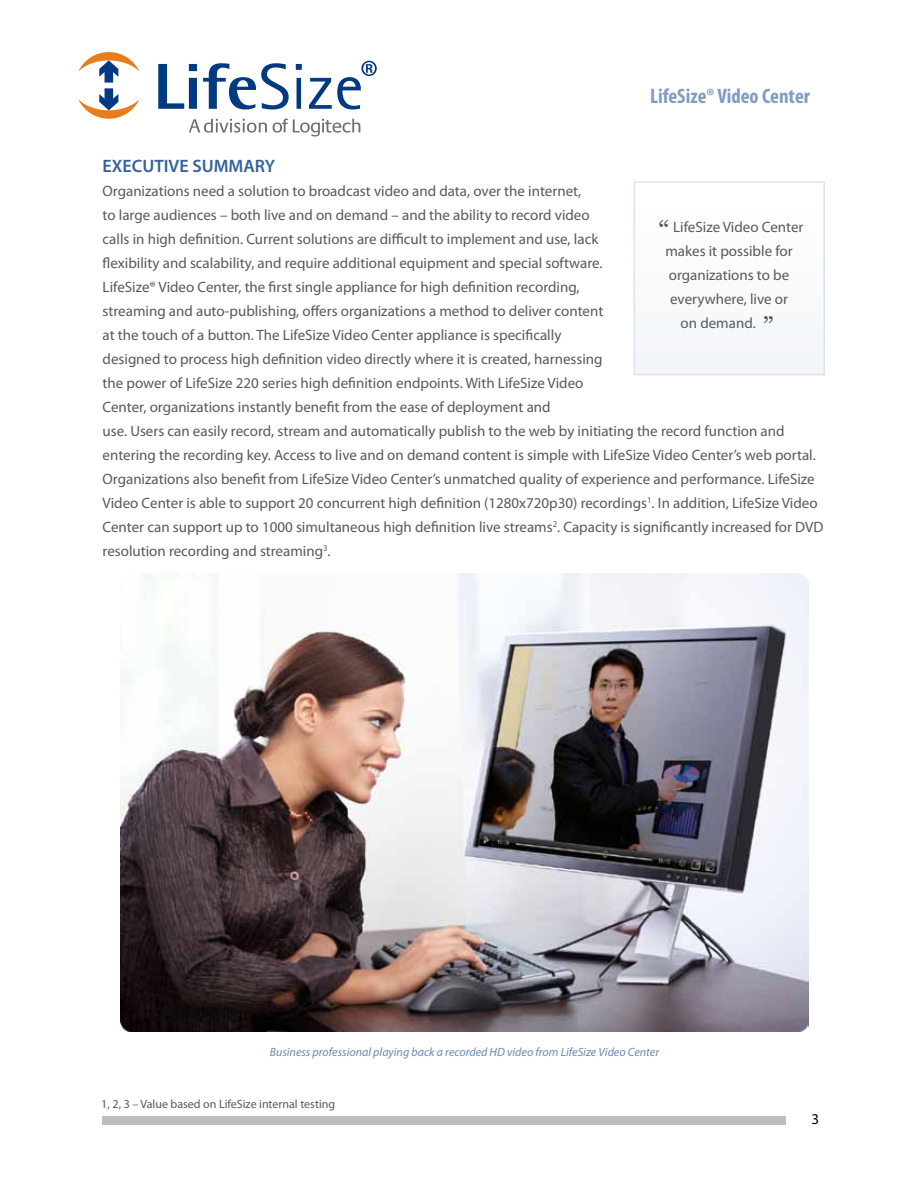
<style>
.page{position:relative;width:918px;height:1188px;background:#fff}
.page>*{position:absolute;margin:0;border:0;box-sizing:border-box;transform-origin:0 0}
.t1{font:27px "Georgia";color:#58595b}
.t2{font:700 condensed 21px "Myriad Pro";color:#809dc0}
.t3{font:600 18px "Myriad Pro";color:#34629a}
.t4{font:15px/24px "Myriad Pro";color:#58595b}
.t5{font:15px "Myriad Pro";color:#000}
.t6{font:italic 12px "Myriad Pro";color:#6789b3}
.t7{font:12px "Myriad Pro";color:#58595b}
.s1{font-family:"Georgia";font-size:27px}
</style>
<div class="page">
<div style="left:102px;top:1116px;width:684px;height:9px;background:#bcbec0"></div>
<div style="left:634px;top:182px;width:190px;height:193px;background:#f9fafc"></div>
<div style="left:634px;top:181px;width:191px;height:194px;border:2px solid #ccd8e6"></div>
<svg style="left:78px;top:52px;width:61px;height:67px"></svg>
<svg style="left:158px;top:64px;width:39px;height:45px"></svg>
<svg style="left:203px;top:63px;width:86px;height:46px"></svg>
<svg style="left:296px;top:64px;width:6px;height:45px"></svg>
<svg style="left:309px;top:61px;width:68px;height:48px"></svg>
<svg style="left:189px;top:119px;width:78px;height:14px"></svg>
<svg style="left:273px;top:119px;width:87px;height:17px"></svg>
<img style="left:120px;top:574px;width:689px;height:458px">
<h2 class="t2" style="left:650px;top:83px;width:161px">LifeSize® Video Center</h2>
<p class="t3" style="left:103px;top:154px;width:174px">EXECUTIVE SUMMARY</p>
<p class="t4" style="left:103px;top:178px;width:723px">Organizations need a solution to broadcast video and data, over the internet,<br>to large audiences – both live and on demand – and the ability to record video<br>calls in high definition. Current solutions are difficult to implement and use, lack<br>flexibility and scalability, and require additional equipment and special software.<br>LifeSize® Video Center, the first single appliance for high definition recording,<br>streaming and auto-publishing, offers organizations a method to deliver content<br>at the touch of a button. The LifeSize Video Center appliance is specifically<br>designed to process high definition video directly where it is created, harnessing<br>the power of LifeSize 220 series high definition endpoints. With LifeSize Video<br>Center, organizations instantly benefit from the ease of deployment and<br>use. Users can easily record, stream and automatically publish to the web by initiating the record function and entering the recording key. Access to live and on demand content is simple with LifeSize Video Center’s web portal.<br>Organizations also benefit from LifeSize Video Center’s unmatched quality of experience and performance. LifeSize Video Center is able to support 20 concurrent high definition (1280x720p30) recordings<sup>1</sup>. In addition, LifeSize Video Center can support up to 1000 simultaneous high definition live streams<sup>2</sup>. Capacity is significantly increased for DVD resolution recording and streaming<sup>3</sup>.</p>
<p class="t4" style="left:658px;top:214px;width:147px"><span class="s1">“</span> LifeSize Video Center</p>
<p class="t4" style="left:665px;top:238px;width:129px">makes it possible for</p>
<p class="t4" style="left:669px;top:262px;width:122px">organizations to be</p>
<p class="t4" style="left:670px;top:286px;width:119px">everywhere, live or</p>
<p class="t4" style="left:681px;top:310px;width:77px">on demand.</p>
<h1 class="t1" style="left:774px;top:328px;width:13px;rotate:-180deg">“</h1>
<p class="t6" style="left:270px;top:1045px;width:391px">Business professional playing back a recorded HD video from LifeSize Video Center</p>
<p class="t7" style="left:101px;top:1097px;width:235px">1, 2, 3 – Value based on LifeSize internal testing</p>
<p class="t5" style="left:812px;top:1110px;width:9px">3</p>
</div>
